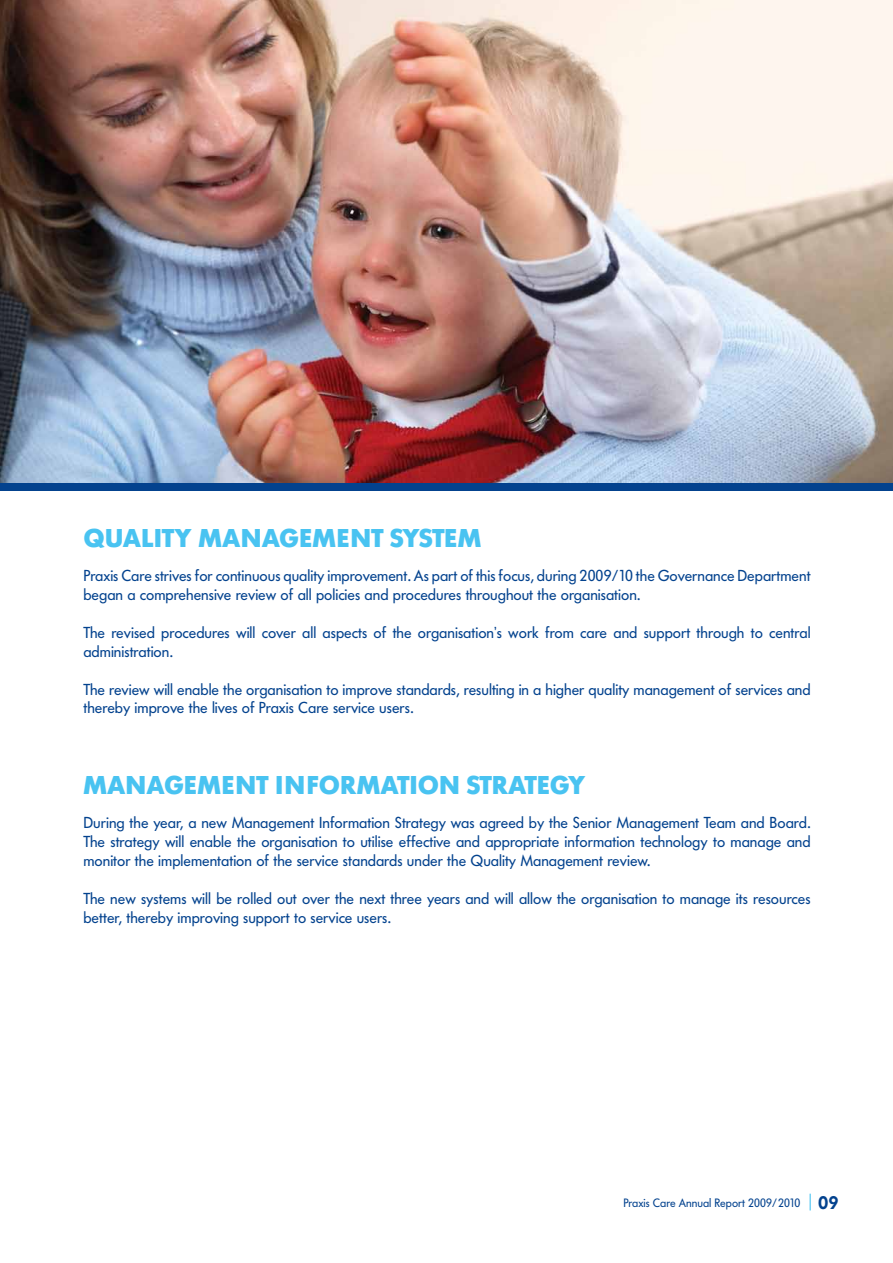
<style>
.page{position:relative;width:893px;height:1263px;background:#fff}
.page>*{position:absolute;margin:0;border:0;box-sizing:border-box;transform-origin:0 0}
.t1{font:700 25.5px "Futura BQ";color:#49c3f1}
.t2{font:15.75px/18.9px "Futura BQ";color:#03428e}
.t3{font:12px "Futura BQ";color:#03428e}
.s1{font-weight:600;font-size:18px}
</style>
<div class="page">
<img style="left:0;top:0;width:893px;height:483px">
<svg style="left:810px;top:1194px;width:1px;height:16px"></svg>
<div style="left:0;top:483px;width:893px;height:7px;background:#03428e"></div>
<h1 class="t1" style="left:83px;top:522px;width:399px">QUALITY MANAGEMENT SYSTEM</h1>
<p class="t2" style="left:83px;top:566px;width:729px">Praxis Care strives for continuous quality improvement. As part of this focus, during 2009/10 the Governance Department began a comprehensive review of all policies and procedures throughout the organisation.</p>
<p class="t2" style="left:83px;top:623px;width:729px">The revised procedures will cover all aspects of the organisation’s work from care and support through to central administration.</p>
<p class="t2" style="left:83px;top:680px;width:729px">The review will enable the organisation to improve standards, resulting in a higher quality management of services and thereby improve the lives of Praxis Care service users.</p>
<h1 class="t1" style="left:83px;top:769px;width:503px">MANAGEMENT INFORMATION STRATEGY</h1>
<p class="t2" style="left:83px;top:813px;width:729px;text-align:justify">During the year, a new Management Information Strategy was agreed by the Senior Management Team and Board.<br>The strategy will enable the organisation to utilise effective and appropriate information technology to manage and monitor the implementation of the service standards under the Quality Management review.</p>
<p class="t2" style="left:83px;top:889px;width:729px">The new systems will be rolled out over the next three years and will allow the organisation to manage its resources better, thereby improving support to service users.</p>
<p class="t3" style="left:623px;top:1195px;width:217px">Praxis Care Annual Report 2009/2010 <span class="s1">09</span></p>
</div>
